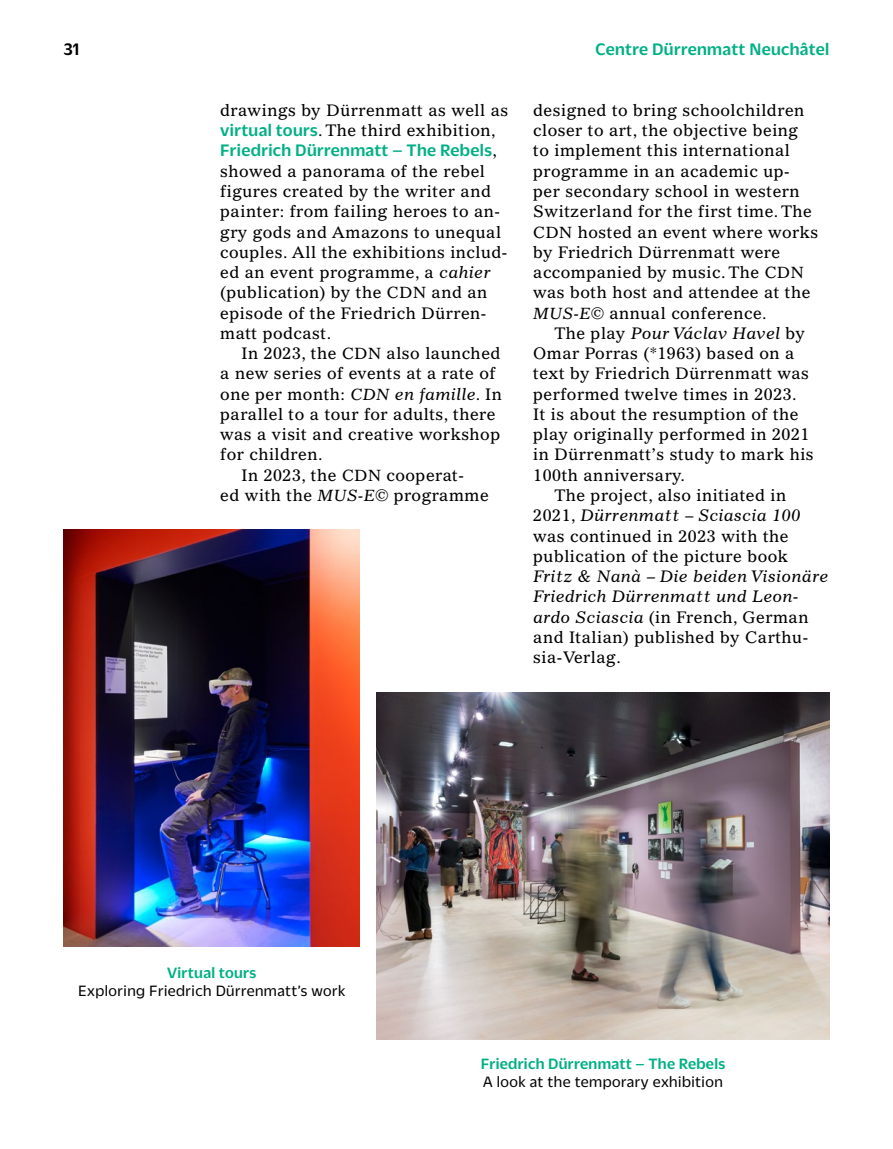
<style>
.page{position:relative;width:893px;height:1149px;background:#fff}
.page>*{position:absolute;margin:0;border:0;box-sizing:border-box;transform-origin:0 0}
._6_1_Text_oE{font:500 18px "Duplicate Sans";letter-spacing:.02em;color:#00b085}
.t1{font:500 18px "Duplicate Sans";color:#000}
._6_2_Text{font:16.2px/20.2px "Gazette LT Std";letter-spacing:.03em;color:#000}
._6_1_Text_oE-2{font:16.2px/20.2px "Gazette LT Std";letter-spacing:.03em;color:#000}
._7_BU{font:16.2px "Duplicate Sans";letter-spacing:.03em;color:#000}
._7_BU-2{font:500 16.2px "Duplicate Sans";letter-spacing:.02em;color:#00b085}
.s1{font-family:"Duplicate Sans";font-weight:500;font-size:18px;color:#00b085}
.s2{font-family:"Gazette LT Std";font-weight:400;font-size:16.2px;color:#000}
.s3{font-style:italic}
.s4{font-size:15.75px}
.s5{font-style:italic;font-size:15.75px}
</style>
<div class="page">
<img style="left:64px;top:529px;width:296px;height:417px">
<img style="left:377px;top:692px;width:452px;height:347px">
<p class="t1" style="left:64px;top:37px;width:17px">31</p>
<p class="_6_1_Text_oE" style="left:595px;top:37px;width:235px">Centre Dürrenmatt Neuchâtel</p>
<p class="_6_1_Text_oE-2" style="left:220px;top:100px;width:290px">drawings by Dürrenmatt as well as <span class="s1">virtual tours</span>. The third exhibition,</p>
<p class="_6_1_Text_oE" style="left:220px;top:139px;width:278px">Friedrich Dürrenmatt – The Rebels<span class="s2">,</span></p>
<p class="_6_1_Text_oE-2" style="left:220px;top:161px;width:289px">showed a panorama of the rebel figures created by the writer and painter: from failing heroes to an&shy;gry gods and Amazons to unequal couples. All the exhibitions includ&shy;ed an event programme, a <span class="s3">cahier </span>(publication) by the <span class="s4">CDN</span> and an episode of the Friedrich Dürren&shy;matt podcast.</p>
<p class="_6_2_Text" style="left:220px;top:343px;width:283px;text-indent:21px">In 2023, the <span class="s4">CDN</span> also launched a new series of events at a rate of one per month: <span class="s5">CDN</span> <span class="s3">en famille</span>. In parallel to a tour for adults, there was a visit and creative workshop for children.</p>
<p class="_6_2_Text" style="left:220px;top:464px;width:270px;text-align:center">In 2023, the <span class="s4">CDN</span> cooperat-<br>ed with the <span class="s5">MUS-E</span><span class="s3">©</span> programme</p>
<p class="_6_2_Text" style="left:533px;top:100px;width:287px">designed to bring schoolchildren closer to art, the objective being<br>to implement this international programme in an academic up&shy;per secondary school in western<br>Switzerland for the first time. The<br><span class="s4">CDN</span> hosted an event where works by Friedrich Dürrenmatt were accompanied by music. The <span class="s4">CDN </span>was both host and attendee at the<br><span class="s5">MUS-E</span><span class="s3">©</span> annual conference.</p>
<p class="_6_2_Text" style="left:533px;top:323px;width:282px;text-indent:21px">The play <span class="s3">Pour Václav Havel</span> by<br>Omar Porras (*1963) based on a text by Friedrich Dürrenmatt was performed twelve times in 2023.<br>It is about the resumption of the play originally performed in 2021 in Dürrenmatt’s study to mark his<br>100th anniversary.</p>
<p class="_6_2_Text" style="left:533px;top:485px;width:296px;text-indent:21px">The project, also initiated in<br>2021, <span class="s3">Dürrenmatt – Sciascia 100 </span>was continued in 2023 with the publication of the picture book<br><span class="s3">Fritz &amp; Nanà – Die beiden Visionäre<br>Friedrich Dürrenmatt und Leon&shy;ardo Sciascia</span> (in French, German and Italian) published by Carthu&shy;sia-Verlag.</p>
<p class="_7_BU-2" style="left:167px;top:961px;width:91px">Virtual tours</p>
<p class="_7_BU" style="left:78px;top:979px;width:269px">Exploring Friedrich Dürrenmatt’s work</p>
<p class="_7_BU-2" style="left:481px;top:1052px;width:246px">Friedrich Dürrenmatt – The Rebels</p>
<p class="_7_BU" style="left:483px;top:1071px;width:241px">A look at the temporary exhibition</p>
</div>
